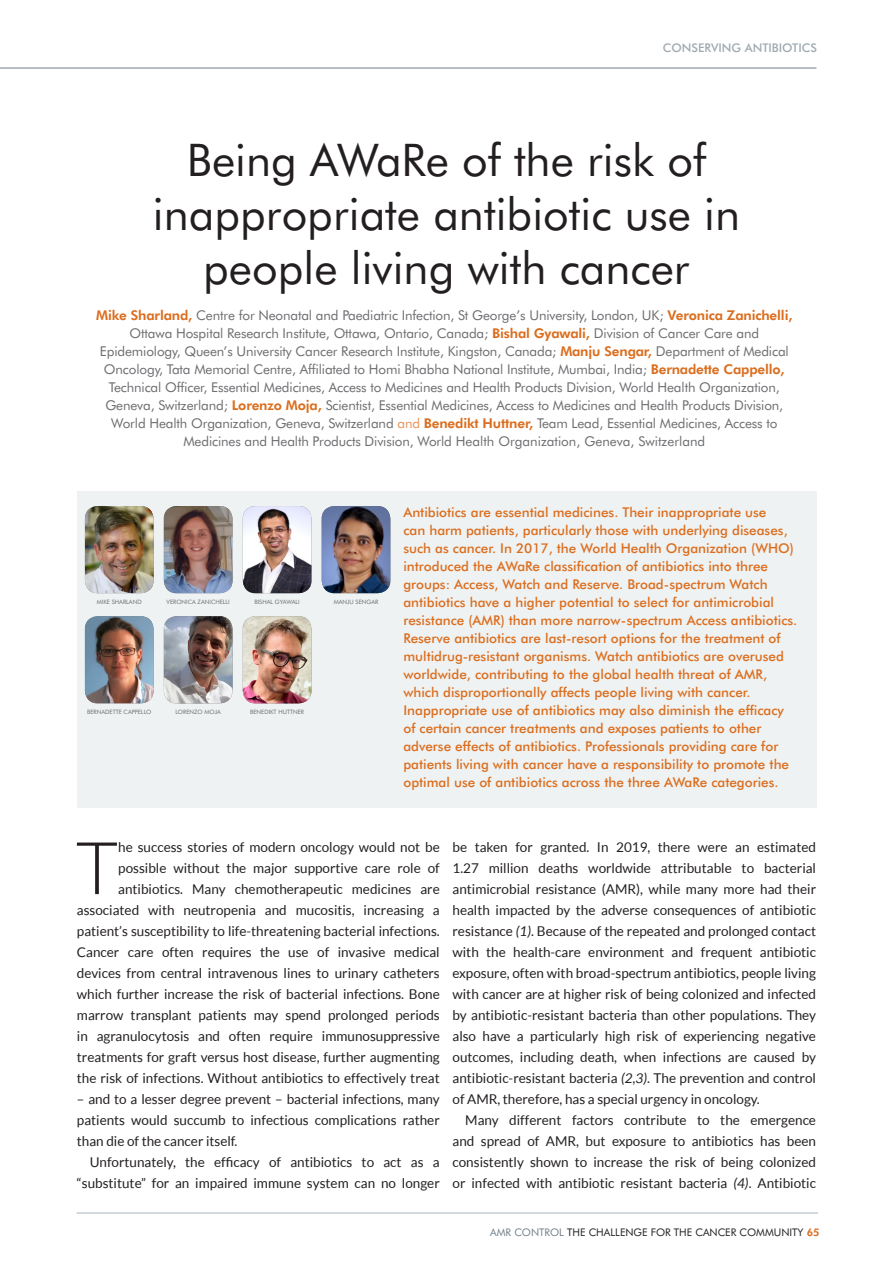
<style>
.page{position:relative;width:893px;height:1263px;background:#fff}
.page>*{position:absolute;margin:0;border:0;box-sizing:border-box;transform-origin:0 0}
.COPY_Indented{font:300 72.9px "Lato";color:#231f20}
.t1{font:45px/54px "Futura BT";color:#231f20;text-align:center}
.COPY_Indented-2{font:13.5px/21px "Lato";color:#231f20;text-align:justify}
.Standfirst{font:500 13.5px/18px "Futura BT";color:#db6e1f}
.t2{font:13.5px/18px "Futura BT";letter-spacing:-.01em;color:#6c6d70;text-align:center}
.t3{font:500 12px "Futura BT";color:#9faab2}
.t4{font:10.5px "Futura BT";color:#231f20}
.t5{font:6px "Futura BT";color:#6c6d70}
.s1{font-weight:800;color:#db6e1f}
.s2{color:#e59357}
.s3{font-style:italic}
.s4{color:#727f8a}
</style>
<div class="page">
<hr style="left:0;top:67px;width:816px;height:2px;background:#9faab2">
<hr style="left:77px;top:1212px;width:741px;height:2px;background:#c5ced3">
<div style="left:77px;top:491px;width:739px;height:316px;background:#eff2f2"></div>
<img style="left:85px;top:506px;width:69px;height:87px">
<img style="left:164px;top:506px;width:69px;height:87px">
<img style="left:243px;top:506px;width:68px;height:87px">
<img style="left:322px;top:506px;width:68px;height:87px">
<img style="left:85px;top:616px;width:69px;height:87px">
<img style="left:164px;top:616px;width:69px;height:87px">
<img style="left:243px;top:616px;width:68px;height:87px">
<p class="t3" style="left:663px;top:40px;width:156px">CONSERVING ANTIBIOTICS</p>
<p class="t1" style="left:153px;top:132px;width:589px">Being AWaRe of the risk of inappropriate antibiotic use in people living with cancer</p>
<p class="t2" style="left:96px;top:306px;width:698px"><span class="s1">Mike Sharland,</span> Centre for Neonatal and Paediatric Infection, St George’s University, London, UK; <span class="s1">Veronica Zanichelli, </span>Ottawa Hospital Research Institute, Ottawa, Ontario, Canada; <span class="s1">Bishal Gyawali,</span> Division of Cancer Care and Epidemiology, Queen’s University Cancer Research Institute, Kingston, Canada; <span class="s1">Manju Sengar,</span> Department of Medical Oncology, Tata Memorial Centre, Affiliated to Homi Bhabha National Institute, Mumbai, India; <span class="s1">Bernadette Cappello, </span>Technical Officer, Essential Medicines, Access to Medicines and Health Products Division, World Health Organization, Geneva, Switzerland; <span class="s1">Lorenzo Moja,</span> Scientist, Essential Medicines, Access to Medicines and Health Products Division, World Health Organization, Geneva, Switzerland <span class="s2">and</span> <span class="s1">Benedikt Huttner,</span> Team Lead, Essential Medicines, Access to Medicines and Health Products Division, World Health Organization, Geneva, Switzerland</p>
<p class="t5" style="left:97px;top:598px;width:46px">MIKE SHARLAND</p>
<p class="t5" style="left:167px;top:598px;width:65px">VERONICA ZANICHELLI</p>
<p class="t5" style="left:254px;top:598px;width:47px">BISHAL GYAWALI</p>
<p class="t5" style="left:334px;top:598px;width:46px">MANJU SENGAR</p>
<p class="t5" style="left:87px;top:708px;width:66px">BERNADETTE CAPPELLO</p>
<p class="t5" style="left:175px;top:708px;width:47px">LORENZO MOJA</p>
<p class="t5" style="left:250px;top:708px;width:56px">BENEDIKT HUTTNER</p>
<p class="Standfirst" style="left:403px;top:503px;width:395px">Antibiotics are essential medicines. Their inappropriate use<br>can harm patients, particularly those with underlying diseases, such as cancer. In 2017, the World Health Organization (WHO) introduced the AWaRe classification of antibiotics into three groups: Access, Watch and Reserve. Broad-spectrum Watch antibiotics have a higher potential to select for antimicrobial resistance (AMR) than more narrow-spectrum Access antibiotics.<br>Reserve antibiotics are last-resort options for the treatment of multidrug-resistant organisms. Watch antibiotics are overused worldwide, contributing to the global health threat of AMR, which disproportionally affects people living with cancer.<br>Inappropriate use of antibiotics may also diminish the efficacy of certain cancer treatments and exposes patients to other adverse effects of antibiotics. Professionals providing care for patients living with cancer have a responsibility to promote the optimal use of antibiotics across the three AWaRe categories.</p>
<p class="COPY_Indented-2" style="left:77px;top:837px;width:364px;text-align:right">he success stories of modern oncology would not be possible without the major supportive care role of antibiotics. Many chemotherapeutic medicines are associated with neutropenia and mucositis, increasing a patient’s susceptibility to life-threatening bacterial infections.<br>Cancer care often requires the use of invasive medical devices from central intravenous lines to urinary catheters which further increase the risk of bacterial infections. Bone marrow transplant patients may spend prolonged periods in agranulocytosis and often require immunosuppressive treatments for graft versus host disease, further augmenting the risk of infections. Without antibiotics to effectively treat</p>
<p class="COPY_Indented-2" style="left:77px;top:1089px;width:364px">– and to a lesser degree prevent – bacterial infections, many patients would succumb to infectious complications rather than die of the cancer itself.</p>
<p class="COPY_Indented-2" style="left:77px;top:1152px;width:364px;text-align:right">Unfortunately, the efficacy of antibiotics to act as a “substitute” for an impaired immune system can no longer</p>
<p class="COPY_Indented" style="left:76px;top:829px;width:44px">T</p>
<p class="COPY_Indented-2" style="left:452px;top:837px;width:365px">be taken for granted. In 2019, there were an estimated 1.27 million deaths worldwide attributable to bacterial antimicrobial resistance (AMR), while many more had their health impacted by the adverse consequences of antibiotic resistance <span class="s3">(1)</span>. Because of the repeated and prolonged contact with the health-care environment and frequent antibiotic exposure, often with broad-spectrum antibiotics, people living with cancer are at higher risk of being colonized and infected by antibiotic-resistant bacteria than other populations. They also have a particularly high risk of experiencing negative outcomes, including death, when infections are caused by antibiotic-resistant bacteria <span class="s3">(2,3)</span>. The prevention and control of AMR, therefore, has a special urgency in oncology.</p>
<p class="COPY_Indented-2" style="left:452px;top:1110px;width:365px;text-indent:13px">Many different factors contribute to the emergence and spread of AMR, but exposure to antibiotics has been consistently shown to increase the risk of being colonized or infected with antibiotic resistant bacteria <span class="s3">(4)</span>. Antibiotic</p>
<p class="t4" style="left:490px;top:1226px;width:331px"><span class="s4">AMR CONTROL</span> THE CHALLENGE FOR THE CANCER COMMUNITY <span class="s1">65</span></p>
</div>
